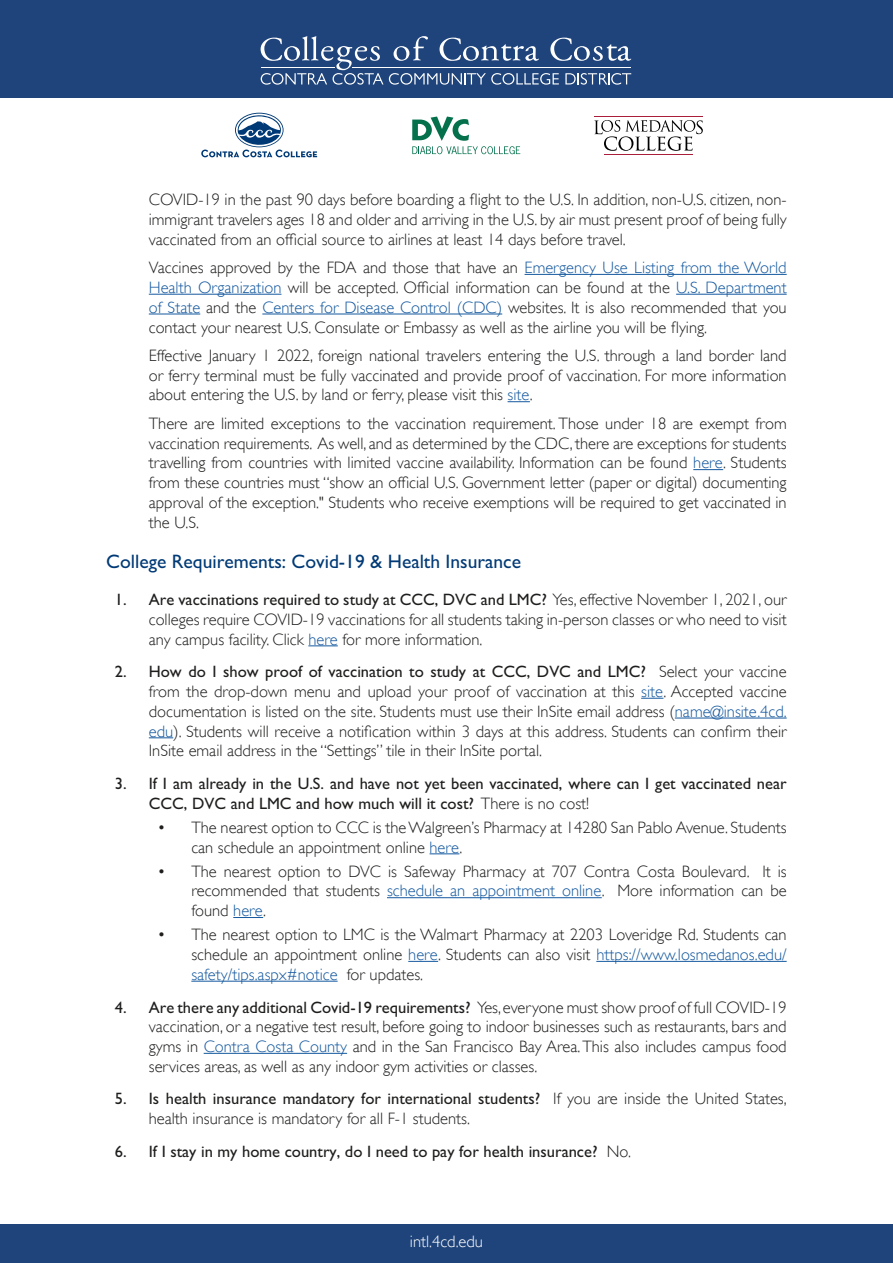
<style>
.page{position:relative;width:893px;height:1263px;background:#fff}
.page>*{position:absolute;margin:0;border:0;box-sizing:border-box;transform-origin:0 0}
.t1{font:19.5px "M Gill Sans";color:#003a76}
.t2{font:300 16.5px/19.8px "Gill Sans";color:#1f1e1d;text-align:justify}
.t3{font:16.5px/19.8px "M Gill Sans";color:#1f1e1d}
.t4{font:300 16.5px "Gill Sans";color:#fff}
.s1{color:#15599f}
.s2{font-family:"Gill Sans";font-weight:300}
</style>
<div class="page">
<div style="left:0;top:0;width:893px;height:98px;background:#1f447b"></div>
<svg style="left:389px;top:73px;width:170px;height:12px"></svg>
<svg style="left:565px;top:73px;width:66px;height:12px"></svg>
<hr style="left:352px;top:67px;width:279px;height:1px;background:#fff">
<svg style="left:261px;top:36px;width:122px;height:49px"></svg>
<svg style="left:394px;top:36px;width:34px;height:25px"></svg>
<svg style="left:440px;top:38px;width:99px;height:23px"></svg>
<svg style="left:550px;top:38px;width:81px;height:23px"></svg>
<svg style="left:201px;top:113px;width:116px;height:44px"></svg>
<svg style="left:412px;top:117px;width:108px;height:37px"></svg>
<svg style="left:594px;top:120px;width:109px;height:31px"></svg>
<hr style="left:594px;top:117px;width:109px;height:1px;background:#aa1d3b">
<hr style="left:604px;top:154px;width:89px;height:1px;background:#aa1d3b">
<div style="left:0;top:1225px;width:893px;height:38px;background:#1f447b"></div>
<hr style="left:525px;top:274px;width:262px;height:1px;background:#15599f">
<hr style="left:149px;top:294px;width:132px;height:1px;background:#15599f">
<hr style="left:676px;top:294px;width:111px;height:1px;background:#15599f">
<hr style="left:149px;top:314px;width:51px;height:1px;background:#15599f">
<hr style="left:262px;top:314px;width:240px;height:1px;background:#15599f">
<svg style="left:508px;top:401px;width:22px;height:1px"></svg>
<hr style="left:693px;top:469px;width:30px;height:1px;background:#15599f">
<hr style="left:308px;top:645px;width:30px;height:1px;background:#15599f">
<svg style="left:641px;top:698px;width:22px;height:1px"></svg>
<hr style="left:675px;top:718px;width:112px;height:1px;background:#15599f">
<svg style="left:149px;top:737px;width:24px;height:1px"></svg>
<svg style="left:430px;top:853px;width:29px;height:1px"></svg>
<hr style="left:387px;top:897px;width:215px;height:1px;background:#15599f">
<hr style="left:233px;top:917px;width:30px;height:1px;background:#15599f">
<hr style="left:408px;top:961px;width:30px;height:1px;background:#15599f">
<hr style="left:596px;top:961px;width:191px;height:1px;background:#15599f">
<hr style="left:191px;top:981px;width:147px;height:1px;background:#15599f">
<hr style="left:204px;top:1053px;width:143px;height:1px;background:#15599f">
<p class="t2" style="left:149px;top:190px;width:639px">COVID-19 in the past 90 days before boarding a flight to the U.S. In addition, non-U.S. citizen, non&shy;immigrant travelers ages 18 and older and arriving in the U.S. by air must present proof of being fully vaccinated from an official source to airlines at least 14 days before travel.</p>
<p class="t2" style="left:149px;top:258px;width:639px">Vaccines approved by the FDA and those that have an <span class="s1">Emergency Use Listing from the World Health Organization</span> will be accepted. Official information can be found at the <span class="s1">U.S. Department of State</span> and the <span class="s1">Centers for Disease Control (CDC)</span> websites. It is also recommended that you contact your nearest U.S. Consulate or Embassy as well as the airline you will be flying.</p>
<p class="t2" style="left:149px;top:345px;width:639px">Effective January 1 2022, foreign national travelers entering the U.S. through a land border land or ferry terminal must be fully vaccinated and provide proof of vaccination. For more information about entering the U.S. by land or ferry, please visit this <span class="s1">site</span>.</p>
<p class="t2" style="left:149px;top:413px;width:639px">There are limited exceptions to the vaccination requirement. Those under 18 are exempt from vaccination requirements. As well, and as determined by the CDC, there are exceptions for students travelling from countries with limited vaccine availability. Information can be found <span class="s1">here</span>. Students from these countries must “show an official U.S. Government letter (paper or digital) documenting approval of the exception." Students who receive exemptions will be required to get vaccinated in the U.S.</p>
<p class="t1" style="left:106px;top:551px;width:416px">College Requirements: Covid-19 &amp; Health Insurance</p>
<p class="t3" style="left:115px;top:590px;width:673px">1. Are vaccinations required to study at CCC, DVC and LMC? <span class="s2">Yes, effective November 1, 2021, our</span></p>
<p class="t2" style="left:149px;top:609px;width:639px">colleges require COVID-19 vaccinations for all students taking in-person classes or who need to visit any campus facility. Click <span class="s1">here</span> for more information.</p>
<p class="t3" style="left:115px;top:662px;width:673px">2. How do I show proof of vaccination to study at CCC, DVC and LMC? <span class="s2">Select your vaccine</span></p>
<p class="t2" style="left:149px;top:681px;width:639px">from the drop-down menu and upload your proof of vaccination at this <span class="s1">site</span>. Accepted vaccine documentation is listed on the site. Students must use their InSite email address (<span class="s1">name@insite.4cd. edu</span>). Students will receive a notification within 3 days at this address. Students can confirm their InSite email address in the “Settings” tile in their InSite portal.</p>
<p class="t3" style="left:149px;top:774px;width:639px;text-indent:-34px">3. If I am already in the U.S. and have not yet been vaccinated, where can I get vaccinated near<br>CCC, DVC and LMC and how much will it cost? <span class="s2">There is no cost!</span></p>
<p class="t2" style="left:191px;top:817px;width:597px;text-indent:-34px">• The nearest option to CCC is the Walgreen’s Pharmacy at 14280 San Pablo Avenue. Students can schedule an appointment online <span class="s1">here</span>.</p>
<p class="t2" style="left:191px;top:861px;width:597px;text-indent:-34px">• The nearest option to DVC is Safeway Pharmacy at 707 Contra Costa Boulevard. It is recommended that students <span class="s1">schedule an appointment online</span>. More information can be found <span class="s1">here</span>.</p>
<p class="t2" style="left:191px;top:925px;width:597px;text-indent:-34px">• The nearest option to LMC is the Walmart Pharmacy at 2203 Loveridge Rd. Students can schedule an appointment online <span class="s1">here</span>. Students can also visit <span class="s1">https://www.losmedanos.edu/ safety/tips.aspx#notice</span> for updates.</p>
<p class="t3" style="left:115px;top:997px;width:673px">4. Are there any additional Covid-19 requirements? <span class="s2">Yes, everyone must show proof of full COVID-19</span></p>
<p class="t2" style="left:149px;top:1017px;width:639px">vaccination, or a negative test result, before going to indoor businesses such as restaurants, bars and gyms in <span class="s1">Contra Costa County</span> and in the San Francisco Bay Area. This also includes campus food services areas, as well as any indoor gym activities or classes.</p>
<p class="t3" style="left:115px;top:1089px;width:673px">5. Is health insurance mandatory for international students? <span class="s2">If you are inside the United States,</span></p>
<p class="t2" style="left:149px;top:1109px;width:323px">health insurance is mandatory for all F-1 students.</p>
<p class="t3" style="left:115px;top:1141px;width:518px">6. If I stay in my home country, do I need to pay for health insurance? <span class="s2">No.</span></p>
<p class="t4" style="left:410px;top:1232px;width:75px">intl.4cd.edu</p>
</div>
